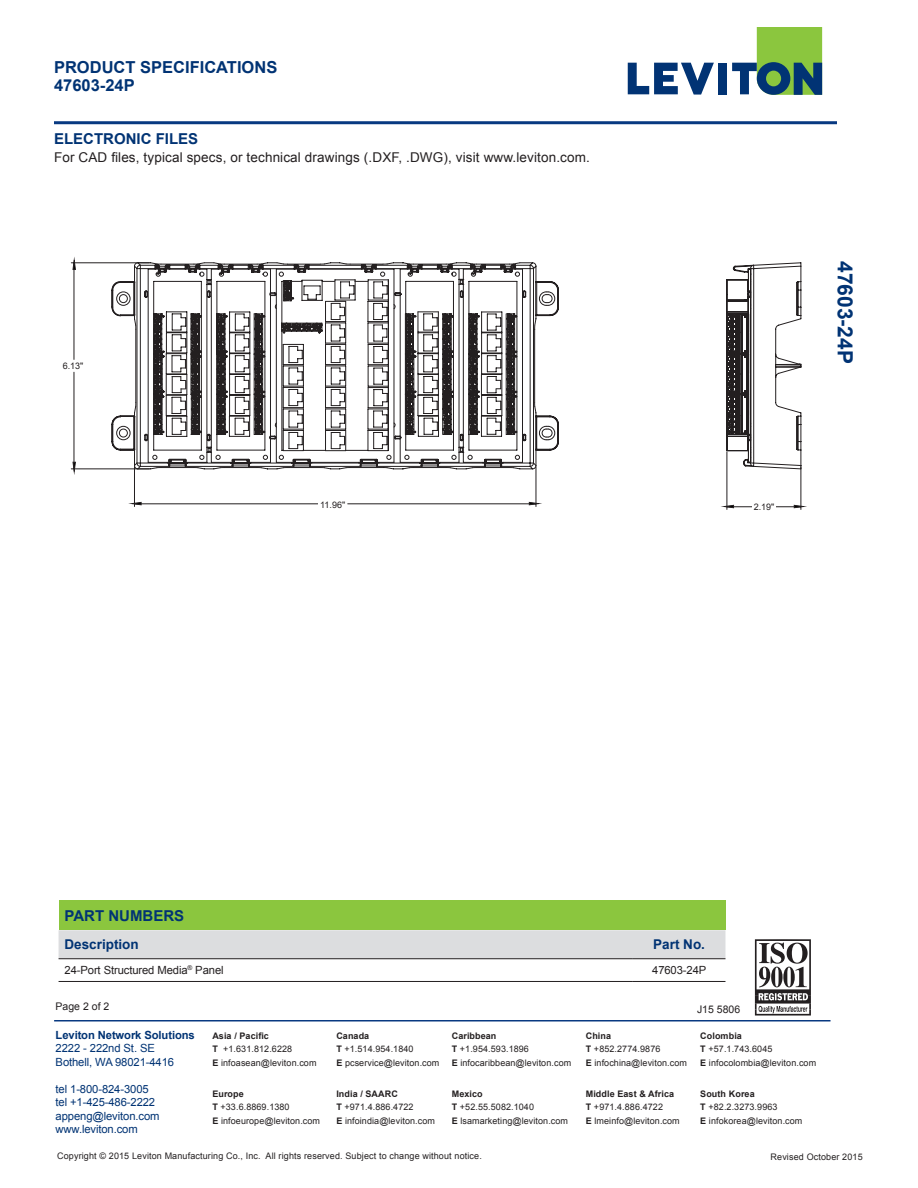
<style>
.page{position:relative;width:918px;height:1188px;background:#fff}
.page>*{position:absolute;margin:0;border:0;box-sizing:border-box;transform-origin:0 0}
.t1{font:700 21px "Arial";color:#013374}
.t2{font:700 16.5px "Arial";color:#013374}
.t3{font:700 15px "Arial";color:#013374}
.t4{font:13.5px "Arial";letter-spacing:.01em;color:#231f20}
.t5{font:700 13.5px "Arial";color:#013374}
.t6{font:11.25px/13.5px "Arial";letter-spacing:-.01em;color:#013374}
.New_Body_Style{font:11.25px "Arial";letter-spacing:-.01em;color:#231f20}
.t7{font:10.5px "Arial";color:#231f20}
.t8{font:9px/13.5px "Arial";letter-spacing:.01em;color:#231f20}
.t9{font:700 9px "Arial";letter-spacing:.01em;color:#231f20}
.t10{font:8.55px "Myriad Pro";color:#000;scale:.9 1}
.s1{font-weight:700}
</style>
<div class="page">
<svg style="left:755px;top:939px;width:56px;height:77px"></svg>
<hr style="left:54px;top:121px;width:783px;height:3px;background:#083981">
<svg style="left:628px;top:63px;width:86px;height:32px"></svg>
<div style="left:718px;top:63px;width:9px;height:31px;background:#013374"></div>
<svg style="left:732px;top:27px;width:90px;height:68px"></svg>
<hr style="left:54px;top:1020px;width:777px;height:2px;background:#083981">
<div style="left:59px;top:901px;width:666px;height:29px;background:#8bc63e"></div>
<div style="left:59px;top:930px;width:666px;height:28px;background:#dcdddf"></div>
<hr style="left:59px;top:958px;width:574px;height:1px;background:#231f20">
<hr style="left:633px;top:958px;width:92px;height:1px;background:#231f20">
<hr style="left:59px;top:981px;width:574px;height:1px;background:#231f20">
<hr style="left:633px;top:981px;width:92px;height:1px;background:#231f20">
<svg style="left:726px;top:262px;width:76px;height:208px"></svg>
<svg style="left:726px;top:264px;width:76px;height:203px"></svg>
<svg style="left:537px;top:281px;width:22px;height:170px"></svg>
<svg style="left:111px;top:262px;width:426px;height:205px"></svg>
<hr style="left:801px;top:467px;width:1px;height:42px;background:#231f20">
<hr style="left:727px;top:452px;width:1px;height:57px;background:#231f20">
<svg style="left:721px;top:502px;width:86px;height:8px"></svg>
<hr style="left:348px;top:503px;width:188px;height:1px;background:#231f20">
<hr style="left:134px;top:503px;width:189px;height:1px;background:#231f20">
<hr style="left:536px;top:467px;width:1px;height:40px;background:#231f20">
<hr style="left:134px;top:467px;width:1px;height:40px;background:#231f20">
<svg style="left:128px;top:502px;width:14px;height:4px"></svg>
<svg style="left:528px;top:502px;width:14px;height:4px"></svg>
<hr style="left:74px;top:263px;width:1px;height:96px;background:#231f20">
<hr style="left:74px;top:372px;width:1px;height:97px;background:#231f20">
<hr style="left:71px;top:262px;width:78px;height:1px;background:#231f20">
<hr style="left:71px;top:468px;width:78px;height:1px;background:#231f20">
<svg style="left:72px;top:461px;width:4px;height:14px"></svg>
<svg style="left:72px;top:257px;width:4px;height:13px"></svg>
<div style="left:319px;top:500px;width:28px;height:10px;background:#fff"></div>
<div style="left:753px;top:502px;width:23px;height:10px;background:#fff"></div>
<p class="t2" style="left:54px;top:56px;width:225px">PRODUCT SPECIFICATIONS</p>
<p class="t2" style="left:54px;top:74px;width:82px">47603-24P</p>
<p class="t3" style="left:54px;top:128px;width:146px">ELECTRONIC FILES</p>
<p class="t4" style="left:54px;top:148px;width:537px">For CAD files, typical specs, or technical drawings (.DXF, .DWG), visit www.leviton.com.</p>
<p class="t8" style="left:63px;top:359px;width:22px">6.13"</p>
<p class="t10" style="left:66px;top:361px;width:16px">6.13</p>
<p class="t10" style="left:325px;top:498px;width:21px">11.96</p>
<p class="t8" style="left:320px;top:498px;width:27px">11.96"</p>
<p class="t8" style="left:754px;top:500px;width:22px">2.19"</p>
<p class="t10" style="left:756px;top:501px;width:16px">2.19</p>
<p class="t1" style="left:859px;top:261px;width:104px;rotate:90deg">47603-24P</p>
<p class="t3" style="left:65px;top:906px;width:121px">PART NUMBERS</p>
<p class="t5" style="left:65px;top:936px;width:76px">Description</p>
<p class="t5" style="left:653px;top:936px;width:53px">Part No.</p>
<p class="New_Body_Style" style="left:65px;top:963px;width:161px">24-Port Structured Media<sup>®</sup> Panel</p>
<p class="New_Body_Style" style="left:652px;top:963px;width:56px">47603-24P</p>
<p class="t7" style="left:56px;top:999px;width:55px">Page 2 of 2</p>
<p class="t7" style="left:697px;top:1003px;width:45px">J15 5806</p>
<p class="t6" style="left:56px;top:1028px;width:141px"><span class="s1">Leviton Network Solutions<br></span>2222 - 222nd St. SE<br>Bothell, WA 98021-4416</p>
<p class="t6" style="left:56px;top:1082px;width:95px">tel 1-800-824-3005</p>
<p class="t6" style="left:56px;top:1096px;width:101px">tel +1-425-486-2222</p>
<p class="t6" style="left:56px;top:1109px;width:105px">appeng@leviton.com</p>
<p class="t6" style="left:56px;top:1123px;width:84px">www.leviton.com</p>
<p class="t8" style="left:212px;top:1029px;width:106px"><span class="s1">Asia / Pacific<br>T</span> +1.631.812.6228<br><span class="s1">E</span> infoasean@leviton.com</p>
<p class="t8" style="left:336px;top:1029px;width:105px"><span class="s1">Canada<br>T</span> +1.514.954.1840<br><span class="s1">E</span> pcservice@leviton.com</p>
<p class="t8" style="left:452px;top:1029px;width:121px"><span class="s1">Caribbean<br>T</span> +1.954.593.1896<br><span class="s1">E</span> infocaribbean@leviton.com</p>
<p class="t9" style="left:586px;top:1029px;width:27px">China</p>
<p class="t9" style="left:700px;top:1029px;width:43px">Colombia</p>
<p class="t8" style="left:700px;top:1042px;width:117px"><span class="s1">T</span> +57.1.743.6045<br><span class="s1">E</span> infocolombia@leviton.com</p>
<p class="t8" style="left:586px;top:1042px;width:103px"><span class="s1">T</span> +852.2774.9876<br><span class="s1">E</span> infochina@leviton.com</p>
<p class="t8" style="left:452px;top:1087px;width:118px"><span class="s1">Mexico<br>T</span> +52.55.5082.1040<br><span class="s1">E</span> lsamarketing@leviton.com</p>
<p class="t8" style="left:586px;top:1087px;width:95px"><span class="s1">Middle East &amp; Africa<br>T</span> +971.4.886.4722<br><span class="s1">E</span> lmeinfo@leviton.com</p>
<p class="t8" style="left:700px;top:1087px;width:104px"><span class="s1">South Korea<br>T</span> +82.2.3273.9963<br><span class="s1">E</span> infokorea@leviton.com</p>
<p class="t8" style="left:57px;top:1149px;width:426px">Copyright © 2015 Leviton Manufacturing Co., Inc. All rights reserved. Subject to change without notice.</p>
<p class="t8" style="left:771px;top:1150px;width:94px">Revised October 2015</p>
<p class="t8" style="left:212px;top:1087px;width:109px"><span class="s1">Europe<br>T</span> +33.6.8869.1380<br><span class="s1">E</span> infoeurope@leviton.com</p>
<p class="t9" style="left:336px;top:1088px;width:63px">India / SAARC</p>
<p class="t8" style="left:336px;top:1101px;width:100px"><span class="s1">T</span> +971.4.886.4722<br><span class="s1">E</span> infoindia@leviton.com</p>
</div>
